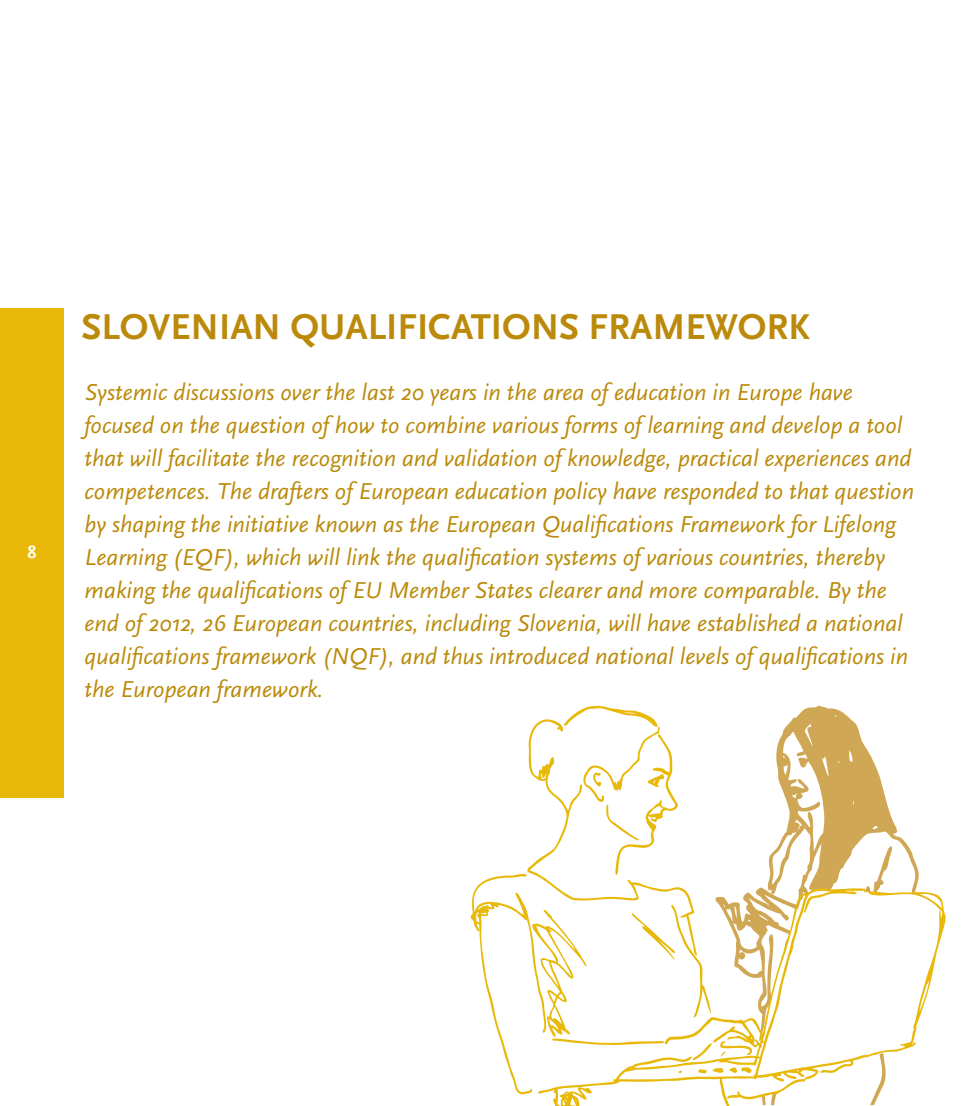
<style>
.page{position:relative;width:978px;height:1106px;background:#fff}
.page>*{position:absolute;margin:0;border:0;box-sizing:border-box;transform-origin:0 0}
.t1{font:700 37.5px "Scala Sans Pro";color:#bb8a0b}
.t2{font:italic 24px/33px "Scala Sans Pro";color:#bb8a0b}
.t3{font:700 18px "Scala Sans Pro";color:#fff}
</style>
<div class="page">
<div style="left:0;top:308px;width:64px;height:489px;background:#e8b909"></div>
<svg style="left:470px;top:705px;width:476px;height:401px"></svg>
<p class="t3" style="left:27px;top:541px;width:10px">8</p>
<h1 class="t1" style="left:81px;top:305px;width:730px">SLOVENIAN QUALIFICATIONS FRAMEWORK</h1>
<p class="t2" style="left:84px;top:375px;width:831px">Systemic discussions over the last 20 years in the area of education in Europe have focused on the question of how to combine various forms of learning and develop a tool that will facilitate the recognition and validation of knowledge, practical experiences and competences. The drafters of European education policy have responded to that question by shaping the initiative known as the European Qualifications Framework for Lifelong Learning (EQF), which will link the qualification systems of various countries, thereby making the qualifications of EU Member States clearer and more comparable. By the end of 2012, 26 European countries, including Slovenia, will have established a national qualifications framework (NQF), and thus introduced national levels of qualifications in the European framework.</p>
</div>
